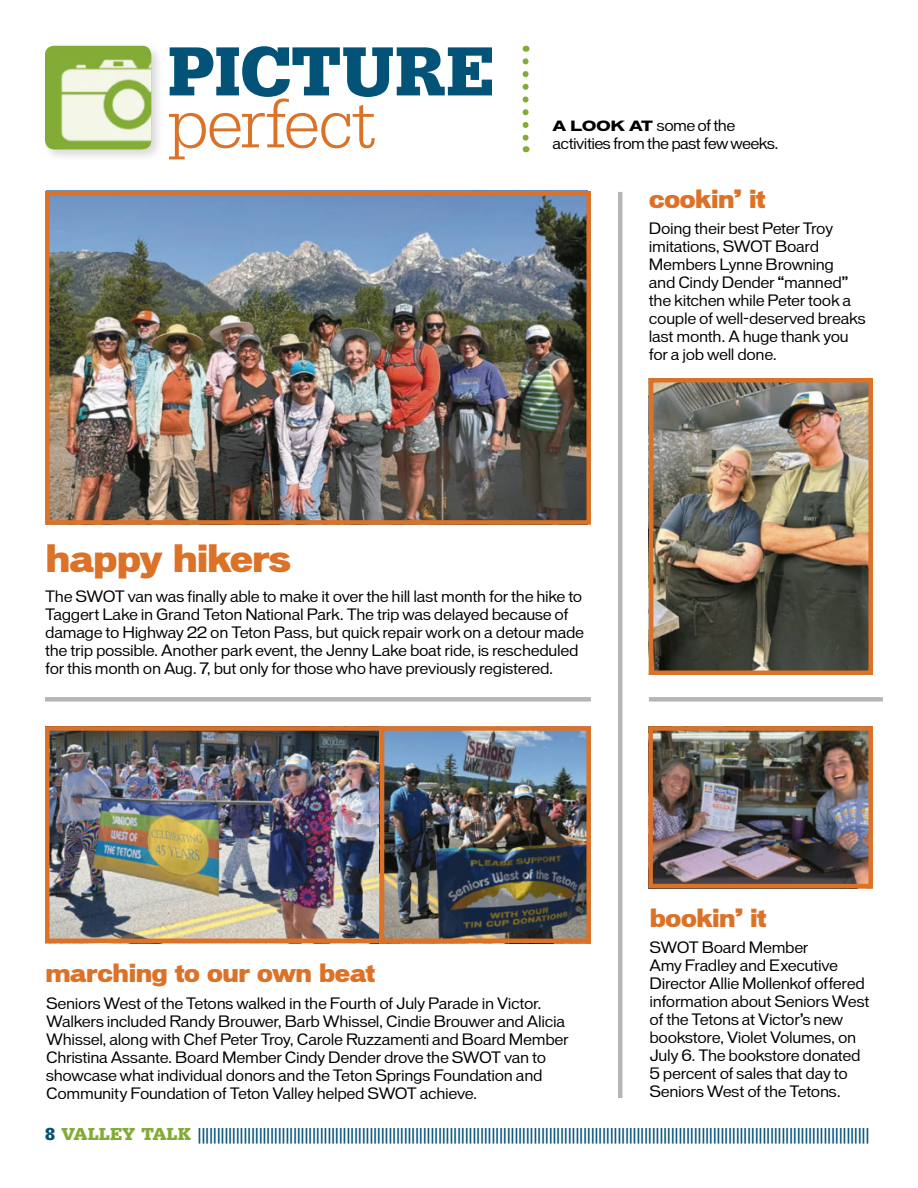
<style>
.page{position:relative;width:918px;height:1188px;background:#fff}
.page>*{position:absolute;margin:0;border:0;box-sizing:border-box;transform-origin:0 0}
.t1{font:700 72px "Serifa BEFOP";letter-spacing:-.01em;color:#035379}
.t2{font:300 72px "Serifa BEFOP";letter-spacing:-.02em;color:#db7227}
.t3{font:900 36px "Vonnes";letter-spacing:-.05em;color:#db7227}
.t4{font:900 24px "Vonnes";letter-spacing:-.045em;color:#db7227}
.t5{font:700 18px "Serifa BEFOP";color:#035379}
.t6{font:15px/18px "Vgftvt Vonnes";letter-spacing:-.02em;color:#000}
.t7{font:15px "Tmtlpb Vonnes";letter-spacing:-.02em;color:#000}
.t8{font:15px "Vgftvt Vonnes";letter-spacing:-.04em;color:#000}
.t9{font:15px "Tmtlpb Vonnes";letter-spacing:-.04em;color:#000}
.s1{font-family:"Vonnes";font-weight:700;font-stretch:expanded;font-size:13.5px}
.s2{color:#82ac36}
</style>
<div class="page">
<div style="left:41px;top:42px;width:123px;height:120px;background:#000;opacity:.15"></div>
<div style="left:45px;top:46px;width:106px;height:103px;background:#82ac36;border-radius:9px"></div>
<img style="left:61px;top:59px;width:90px;height:90px">
<svg style="left:523px;top:61px;width:6px;height:91px"></svg>
<img style="left:50px;top:196px;width:536px;height:324px">
<div style="left:45px;top:191px;width:546px;height:334px;border:4px solid #db7227"></div>
<div style="left:45px;top:697px;width:546px;height:5px;background:#b6b6b6"></div>
<img style="left:654px;top:383px;width:214px;height:287px">
<div style="left:649px;top:378px;width:224px;height:297px;border:4px solid #db7227"></div>
<img style="left:50px;top:731px;width:330px;height:207px">
<div style="left:45px;top:726px;width:342px;height:217px;border:4px solid #db7227"></div>
<hr style="left:618px;top:192px;width:4px;height:906px;background:#b6b6b6">
<img style="left:653px;top:731px;width:215px;height:152px">
<div style="left:648px;top:726px;width:225px;height:162px;border:4px solid #db7227"></div>
<div style="left:649px;top:697px;width:234px;height:5px;background:#b6b6b6"></div>
<img style="left:385px;top:731px;width:201px;height:207px">
<div style="left:380px;top:726px;width:211px;height:217px;border:4px solid #db7227"></div>
<h1 class="t1" style="left:168px;top:29px;width:328px">PICTURE</h1>
<h1 class="t2" style="left:168px;top:84px;width:210px">perfect</h1>
<p class="t9" style="left:553px;top:117px;width:184px"><span class="s1">A LOOK AT</span> some of the</p>
<p class="t8" style="left:553px;top:135px;width:228px">activities from the past few weeks.</p>
<h3 class="t4" style="left:649px;top:184px;width:119px">cookin’ it</h3>
<p class="t6" style="left:649px;top:220px;width:187px">Doing their best Peter Troy imitations, SWOT Board<br>Members Lynne Browning</p>
<p class="t7" style="left:649px;top:274px;width:201px">and Cindy Dender “manned”</p>
<p class="t6" style="left:649px;top:292px;width:218px">the kitchen while Peter took a couple of well-deserved breaks last month. A huge thank you for a job well done.</p>
<h2 class="t3" style="left:45px;top:537px;width:247px">happy hikers</h2>
<p class="t6" style="left:45px;top:587px;width:540px">The SWOT van was finally able to make it over the hill last month for the hike to Taggert Lake in Grand Teton National Park. The trip was delayed because of damage to Highway 22 on Teton Pass, but quick repair work on a detour made the trip possible. Another park event, the Jenny Lake boat ride, is rescheduled for this month on Aug. 7, but only for those who have previously registered.</p>
<h3 class="t4" style="left:45px;top:959px;width:332px">marching to our own beat</h3>
<p class="t6" style="left:46px;top:994px;width:524px">Seniors West of the Tetons walked in the Fourth of July Parade in Victor.<br>Walkers included Randy Brouwer, Barb Whissel, Cindie Brouwer and Alicia Whissel, along with Chef Peter Troy, Carole Ruzzamenti and Board Member Christina Assante. Board Member Cindy Dender drove the SWOT van to</p>
<p class="t7" style="left:46px;top:1066px;width:498px">showcase what individual donors and the Teton Springs Foundation and</p>
<p class="t6" style="left:46px;top:1084px;width:433px">Community Foundation of Teton Valley helped SWOT achieve.</p>
<h3 class="t4" style="left:649px;top:903px;width:119px">bookin’ it</h3>
<p class="t6" style="left:649px;top:939px;width:222px">SWOT Board Member<br>Amy Fradley and Executive<br>Director Allie Mollenkof offered information about Seniors West of the Tetons at Victor’s new bookstore, Violet Volumes, on<br>July 6. The bookstore donated<br>5 percent of sales that day to</p>
<p class="t7" style="left:649px;top:1083px;width:193px">Seniors West of the Tetons.</p>
<p class="t5" style="left:45px;top:1124px;width:826px">8 <span class="s2">VALLEY TALK</span> ||||||||||||||||||||||||||||||||||||||||||||||||||||||||||||||||||||||||||||||||||||||||||||||||||||||||||||||||||||||||||||||||||||||||||||||||||||||||||||||||||||||||||||||||</p>
</div>
